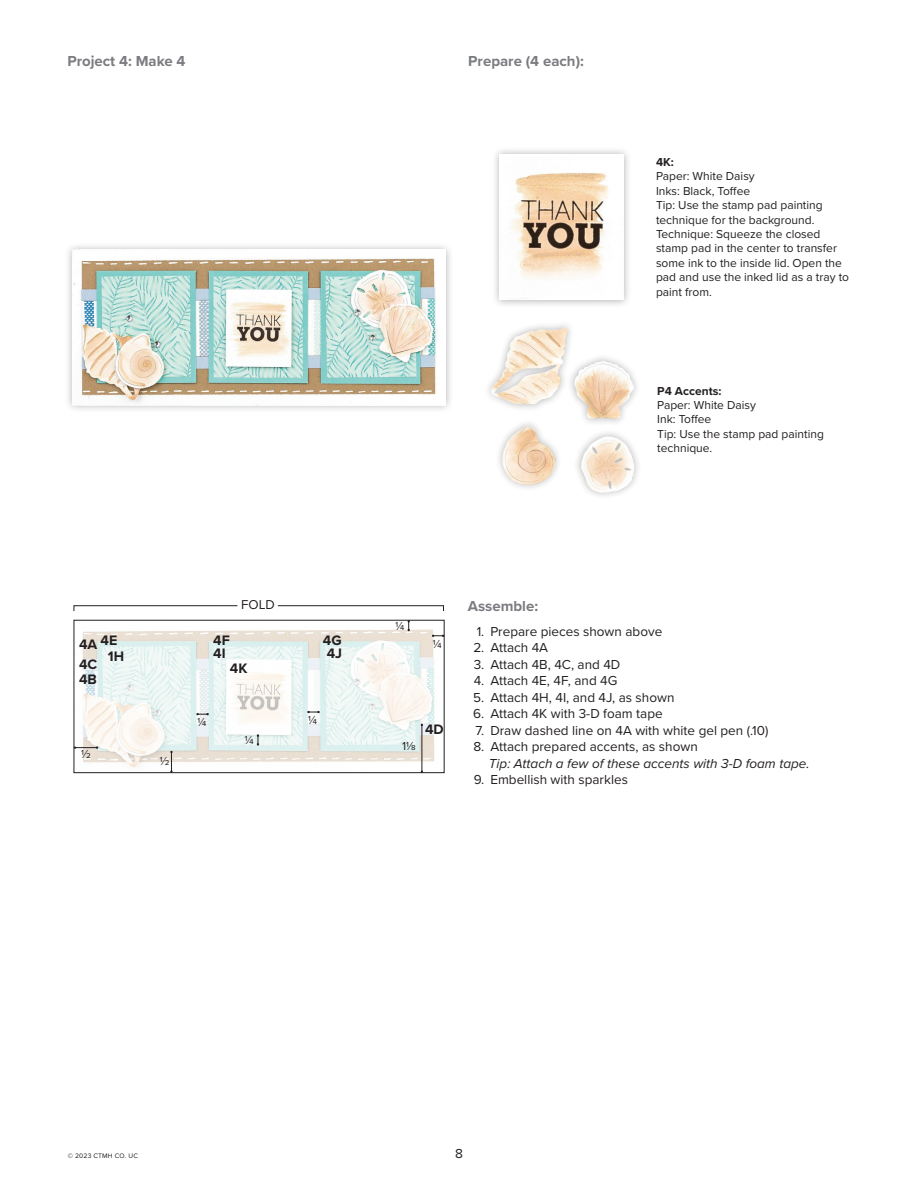
<style>
.page{position:relative;width:918px;height:1188px;background:#fff}
.page>*{position:absolute;margin:0;border:0;box-sizing:border-box;transform-origin:0 0}
.t1{font:700 15px "Proxima Nova";color:#7b7c81}
.t2{font:700 14.25px "Proxima Nova";color:#231f20}
.t3{font:13.5px "Proxima Nova";color:#231f20}
.Assemble_Column_Tips{font:italic 13.5px "Proxima Nova";color:#231f20}
.t4{font:13.35px "Proxima Nova";color:#231f20}
.t5{font:12.15px "Proxima Nova";color:#231f20}
.t6{font:12px/14.4px "Proxima Nova";color:#231f20}
.t7{font:700 12px "Proxima Nova";color:#231f20}
.t8{font:6.75px "Proxima Nova";letter-spacing:.025em;color:#231f20}
</style>
<div class="page">
<div style="left:491px;top:146px;width:141px;height:162px;background:#231f20;opacity:.35"></div>
<img style="left:500px;top:155px;width:124px;height:145px">
<img style="left:82px;top:629px;width:353px;height:141px">
<div style="left:74px;top:620px;width:370px;height:153px;border:1px solid #231f20"></div>
<svg style="left:277px;top:605px;width:167px;height:6px"></svg>
<svg style="left:74px;top:605px;width:164px;height:6px"></svg>
<svg style="left:257px;top:734px;width:2px;height:12px"></svg>
<svg style="left:407px;top:620px;width:3px;height:11px"></svg>
<svg style="left:432px;top:635px;width:12px;height:2px"></svg>
<svg style="left:307px;top:711px;width:13px;height:2px"></svg>
<svg style="left:196px;top:713px;width:13px;height:2px"></svg>
<svg style="left:170px;top:751px;width:3px;height:22px"></svg>
<svg style="left:74px;top:746px;width:24px;height:3px"></svg>
<hr style="left:422px;top:724px;width:1px;height:49px;background:#231f20">
<div style="left:64px;top:242px;width:389px;height:171px;background:#231f20;opacity:.35"></div>
<img style="left:73px;top:250px;width:372px;height:155px">
<div style="left:484px;top:320px;width:91px;height:92px;background:#231f20;opacity:.35"></div>
<img style="left:491px;top:328px;width:76px;height:77px">
<div style="left:566px;top:353px;width:75px;height:73px;background:#231f20;opacity:.35"></div>
<img style="left:574px;top:361px;width:60px;height:58px">
<div style="left:495px;top:419px;width:68px;height:73px;background:#231f20;opacity:.35"></div>
<img style="left:503px;top:426px;width:52px;height:58px">
<div style="left:573px;top:429px;width:69px;height:72px;background:#231f20;opacity:.35"></div>
<img style="left:579px;top:436px;width:58px;height:59px">
<p class="t1" style="left:67px;top:50px;width:120px">Project 4: Make 4</p>
<p class="t1" style="left:468px;top:50px;width:117px">Prepare (4 each):</p>
<p class="t4" style="left:241px;top:595px;width:35px">FOLD</p>
<p class="t1" style="left:468px;top:595px;width:72px">Assemble:</p>
<p class="t7" style="left:656px;top:153px;width:19px">4K:</p>
<p class="t6" style="left:656px;top:169px;width:100px">Paper: White Daisy</p>
<p class="t6" style="left:656px;top:183px;width:96px">Inks: Black, Toffee</p>
<p class="t6" style="left:656px;top:197px;width:168px">Tip: Use the stamp pad painting technique for the background.</p>
<p class="t6" style="left:656px;top:226px;width:195px">Technique: Squeeze the closed stamp pad in the center to transfer some ink to the inside lid. Open the pad and use the inked lid as a tray to paint from.</p>
<p class="t7" style="left:657px;top:382px;width:66px">P4 Accents:</p>
<p class="t6" style="left:657px;top:397px;width:100px">Paper: White Daisy</p>
<p class="t6" style="left:657px;top:412px;width:56px">Ink: Toffee</p>
<p class="t6" style="left:657px;top:426px;width:168px">Tip: Use the stamp pad painting technique.</p>
<p class="t2" style="left:101px;top:630px;width:18px">4E</p>
<p class="t2" style="left:213px;top:630px;width:18px">4F</p>
<p class="t2" style="left:323px;top:630px;width:20px">4G</p>
<p class="t2" style="left:108px;top:645px;width:18px">1H</p>
<p class="t2" style="left:213px;top:643px;width:14px">4I</p>
<p class="t2" style="left:327px;top:643px;width:17px">4J</p>
<p class="t2" style="left:230px;top:658px;width:19px">4K</p>
<p class="t2" style="left:79px;top:633px;width:20px">4A</p>
<p class="t2" style="left:79px;top:669px;width:19px">4B</p>
<p class="t2" style="left:79px;top:654px;width:20px">4C</p>
<p class="t5" style="left:197px;top:713px;width:11px">¼</p>
<p class="t5" style="left:308px;top:711px;width:11px">¼</p>
<p class="t5" style="left:81px;top:745px;width:11px">½</p>
<p class="t5" style="left:160px;top:752px;width:11px">½</p>
<p class="t5" style="left:245px;top:731px;width:11px">¼</p>
<p class="t5" style="left:395px;top:617px;width:11px">¼</p>
<p class="t5" style="left:433px;top:634px;width:11px">¼</p>
<p class="t5" style="left:402px;top:737px;width:15px">1⅛</p>
<p class="t2" style="left:425px;top:719px;width:20px">4D</p>
<p class="t3" style="left:477px;top:621px;width:187px">1. Prepare pieces shown above</p>
<p class="t3" style="left:473px;top:638px;width:76px">2. Attach 4A</p>
<p class="t3" style="left:474px;top:654px;width:148px">3. Attach 4B, 4C, and 4D</p>
<p class="t3" style="left:474px;top:671px;width:145px">4. Attach 4E, 4F, and 4G</p>
<p class="t3" style="left:473px;top:687px;width:203px">5. Attach 4H, 4I, and 4J, as shown</p>
<p class="t3" style="left:473px;top:704px;width:191px">6. Attach 4K with 3-D foam tape</p>
<p class="t3" style="left:476px;top:720px;width:294px">7. Draw dashed line on 4A with white gel pen (.10)</p>
<p class="t3" style="left:473px;top:737px;width:226px">8. Attach prepared accents, as shown</p>
<p class="Assemble_Column_Tips" style="left:489px;top:753px;width:322px">Tip: Attach a few of these accents with 3-D foam tape.</p>
<p class="t3" style="left:474px;top:770px;width:156px">9. Embellish with sparkles</p>
<p class="t8" style="left:68px;top:1151px;width:72px">© 2023 CTMH CO. UC</p>
<p class="t3" style="left:455px;top:1144px;width:9px">8</p>
</div>
